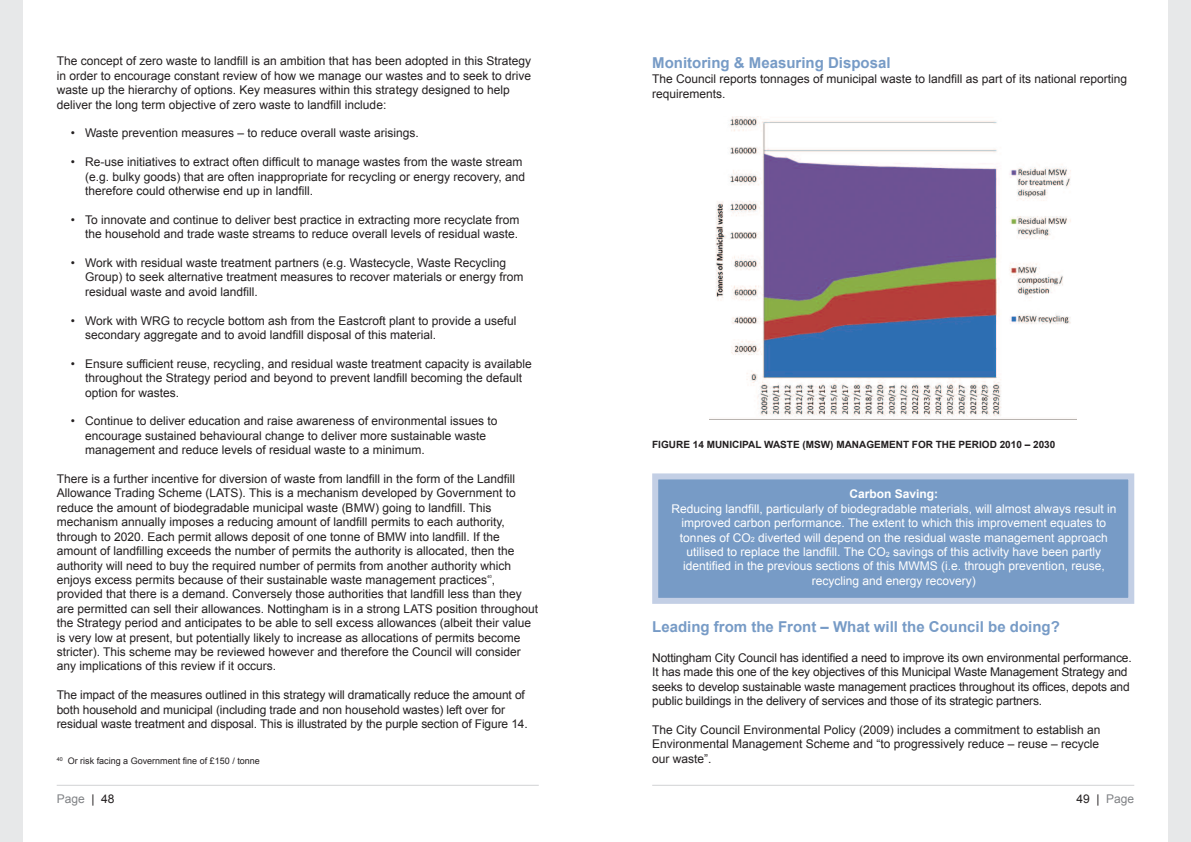
<style>
.page{position:relative;width:1191px;height:842px;background:#fff}
.page>*{position:absolute;margin:0;border:0;box-sizing:border-box;transform-origin:0 0}
.t1{font:700 15px "Arial";color:#779bc6}
.t2{font:12px/14.4px "Arial";color:#231f20}
.t3{font:12px/14.4px "Arial";color:#fff;text-align:center}
.t4{font:12px "Arial";color:#808285}
.t5{font:700 12px "Arial";color:#fff}
.t6{font:700 10px "Arial";color:#231f20}
.t7{font:9px "Arial";color:#231f20}
.t8{font:4.3px "Arial";color:#231f20}
.s1{color:#231f20}
.s2{font-size:7.2px}
</style>
<div class="page">
<div style="left:0;top:0;width:23px;height:842px;background:#e7e8e9"></div>
<hr style="left:57px;top:785px;width:482px;height:1px;background:#d1d2d4">
<div style="left:1168px;top:0;width:23px;height:842px;background:#e7e8e9"></div>
<hr style="left:652px;top:785px;width:482px;height:1px;background:#d1d2d4">
<img style="left:709px;top:117px;width:367px;height:303px">
<div style="left:658px;top:479px;width:470px;height:119px;background:#779bc6"></div>
<div style="left:652px;top:473px;width:482px;height:131px;border:6px solid #c3cfe5"></div>
<p class="t2" style="left:57px;top:54px;width:476px">The concept of zero waste to landfill is an ambition that has been adopted in this Strategy in order to encourage constant review of how we manage our wastes and to seek to drive waste up the hierarchy of options. Key measures within this strategy designed to help deliver the long term objective of zero waste to landfill include:</p>
<p class="t2" style="left:71px;top:126px;width:349px">• Waste prevention measures – to reduce overall waste arisings.</p>
<p class="t2" style="left:85px;top:155px;width:442px;text-indent:-14px">• Re-use initiatives to extract often difficult to manage wastes from the waste stream (e.g. bulky goods) that are often inappropriate for recycling or energy recovery, and therefore could otherwise end up in landfill.</p>
<p class="t2" style="left:71px;top:212px;width:450px;text-align:right">• To innovate and continue to deliver best practice in extracting more recyclate from the household and trade waste streams to reduce overall levels of residual waste.</p>
<p class="t2" style="left:85px;top:256px;width:440px;text-indent:-14px">• Work with residual waste treatment partners (e.g. Wastecycle, Waste Recycling<br>Group) to seek alternative treatment measures to recover materials or energy from residual waste and avoid landfill.</p>
<p class="t2" style="left:85px;top:313px;width:433px;text-indent:-14px">• Work with WRG to recycle bottom ash from the Eastcroft plant to provide a useful secondary aggregate and to avoid landfill disposal of this material.</p>
<p class="t2" style="left:85px;top:356px;width:448px;text-indent:-14px">• Ensure sufficient reuse, recycling, and residual waste treatment capacity is available throughout the Strategy period and beyond to prevent landfill becoming the default option for wastes.</p>
<p class="t2" style="left:85px;top:414px;width:414px;text-indent:-14px">• Continue to deliver education and raise awareness of environmental issues to encourage sustained behavioural change to deliver more sustainable waste management and reduce levels of residual waste to a minimum.</p>
<p class="t2" style="left:57px;top:472px;width:461px">There is a further incentive for diversion of waste from landfill in the form of the Landfill Allowance Trading Scheme (LATS). This is a mechanism developed by Government to reduce the amount of biodegradable municipal waste (BMW) going to landfill. This mechanism annually imposes a reducing amount of landfill permits to each authority, through to 2020. Each permit allows deposit of one tonne of BMW into landfill. If the amount of landfilling exceeds the number of permits the authority is allocated, then the authority will need to buy the required number of permits from another authority which enjoys excess permits because of their sustainable waste management practices ,</p>
<p class="t8" style="left:487px;top:574px;width:6px">40</p>
<p class="t2" style="left:57px;top:587px;width:483px">provided that there is a demand. Conversely those authorities that landfill less than they are permitted can sell their allowances. Nottingham is in a strong LATS position throughout the Strategy period and anticipates to be able to sell excess allowances (albeit their value is very low at present, but potentially likely to increase as allocations of permits become stricter). This scheme may be reviewed however and therefore the Council will consider any implications of this review if it occurs.</p>
<p class="t2" style="left:57px;top:688px;width:472px">The impact of the measures outlined in this strategy will dramatically reduce the amount of both household and municipal (including trade and non household wastes) left over for residual waste treatment and disposal. This is illustrated by the purple section of Figure 14.</p>
<p class="t7" style="left:57px;top:755px;width:205px"><sup>40</sup> Or risk facing a Government fine of £150 / tonne</p>
<p class="t4" style="left:57px;top:792px;width:59px">Page <span class="s1">| 48</span></p>
<p class="t1" style="left:652px;top:54px;width:240px">Monitoring &amp; Measuring Disposal</p>
<p class="t2" style="left:652px;top:72px;width:476px">The Council reports tonnages of municipal waste to landfill as part of its national reporting requirements.</p>
<p class="t6" style="left:652px;top:439px;width:405px">FIGURE 14 MUNICIPAL WASTE (MSW) MANAGEMENT FOR THE PERIOD 2010 – 2030</p>
<p class="t5" style="left:849px;top:488px;width:90px">Carbon Saving:</p>
<p class="t3" style="left:671px;top:501px;width:446px">Reducing landfill, particularly of biodegradable materials, will almost always result in improved carbon performance. The extent to which this improvement equates to tonnes of CO<span class="s2">2</span> diverted will depend on the residual waste management approach utilised to replace the landfill. The CO<span class="s2">2</span> savings of this activity have been partly identified in the previous sections of this MWMS (i.e. through prevention, reuse, recycling and energy recovery)</p>
<p class="t1" style="left:652px;top:618px;width:409px">Leading from the Front – What will the Council be doing?</p>
<p class="t2" style="left:652px;top:651px;width:481px">Nottingham City Council has identified a need to improve its own environmental performance.<br>It has made this one of the key objectives of this Municipal Waste Management Strategy and seeks to develop sustainable waste management practices throughout its offices, depots and public buildings in the delivery of services and those of its strategic partners.</p>
<p class="t2" style="left:652px;top:723px;width:450px;text-align:justify">The City Council Environmental Policy (2009) includes a commitment to establish an Environmental Management Scheme and “to progressively reduce – reuse – recycle our waste”.</p>
<p class="t4" style="left:1076px;top:792px;width:59px"><span class="s1">49 |</span> Page</p>
</div>
